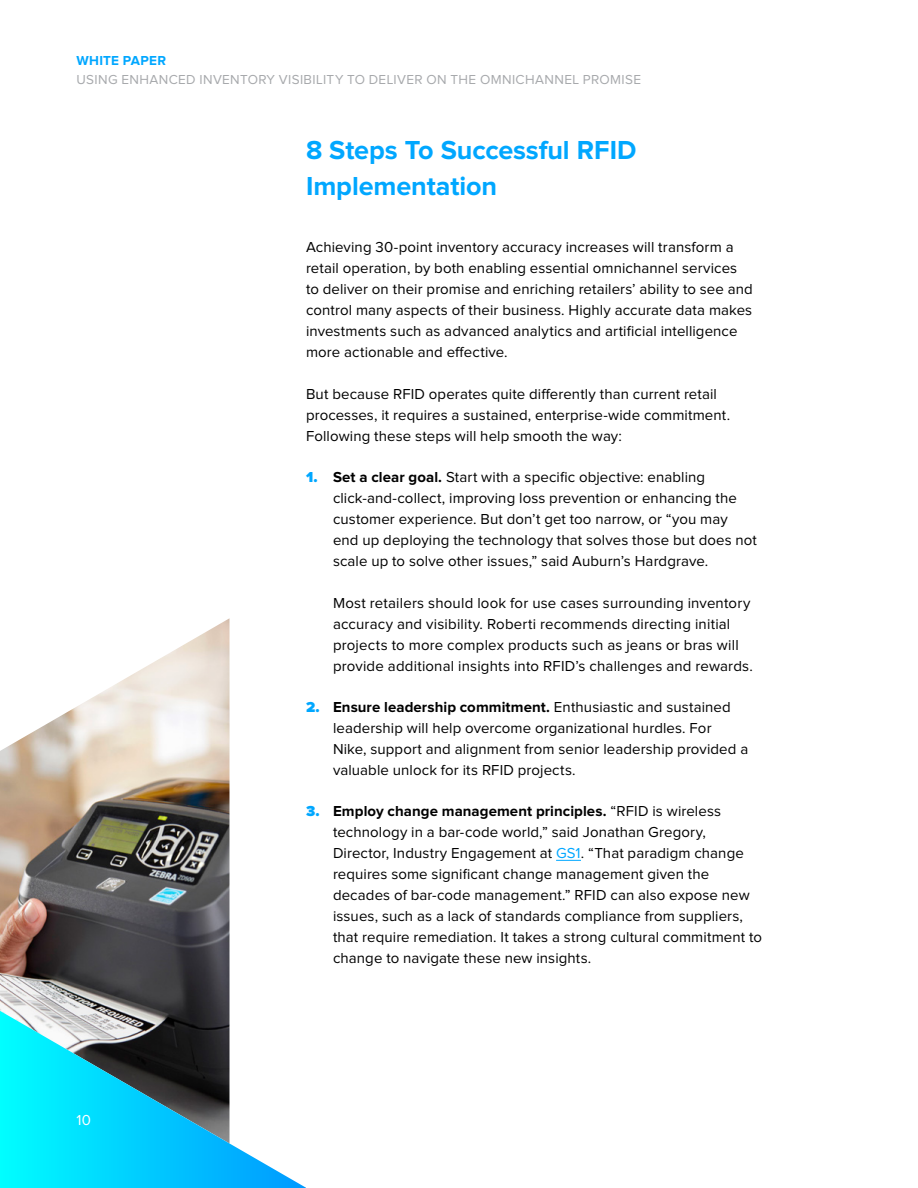
<style>
.page{position:relative;width:918px;height:1188px;background:#fff}
.page>*{position:absolute;margin:0;border:0;box-sizing:border-box;transform-origin:0 0}
.t1{font:700 27px/36px "Proxima Nova";letter-spacing:-.005em;color:#00a7ff}
.t2{font:15px/21px "Proxima Nova";letter-spacing:.005em;color:#000}
.t3{font:15px "Proxima Nova";color:#fff}
.t4{font:13.5px "Proxima Nova";letter-spacing:.03em;color:#a7a9ac}
.t5{font:700 13.5px "Proxima Nova";letter-spacing:.02em;color:#00a7ff}
.s1{font-weight:900;color:#00a7ff}
.s2{font-weight:700}
.s3{color:#00a7ff}
</style>
<div class="page">
<img style="left:0;top:618px;width:230px;height:393px">
<svg style="left:0;top:1011px;width:306px;height:177px"></svg>
<svg style="left:556px;top:860px;width:25px;height:1px"></svg>
<p class="t5" style="left:76px;top:54px;width:91px">WHITE PAPER</p>
<p class="t4" style="left:76px;top:73px;width:566px">USING ENHANCED INVENTORY VISIBILITY TO DELIVER ON THE OMNICHANNEL PROMISE</p>
<h1 class="t1" style="left:306px;top:134px;width:332px">8 Steps To Successful RFID<br>Implementation</h1>
<p class="t3" style="left:76px;top:1113px;width:16px">10</p>
<p class="t2" style="left:306px;top:237px;width:448px">Achieving 30-point inventory accuracy increases will transform a retail operation, by both enabling essential omnichannel services to deliver on their promise and enriching retailers’ ability to see and control many aspects of their business. Highly accurate data makes investments such as advanced analytics and artificial intelligence more actionable and effective.</p>
<p class="t2" style="left:306px;top:384px;width:426px">But because RFID operates quite differently than current retail processes, it requires a sustained, enterprise-wide commitment.<br>Following these steps will help smooth the way:</p>
<p class="t2" style="left:333px;top:467px;width:426px;text-indent:-27px"><span class="s1">1.</span> <span class="s2">Set a clear goal.</span> Start with a specific objective: enabling click-and-collect, improving loss prevention or enhancing the customer experience. But don’t get too narrow, or “you may end up deploying the technology that solves those but does not scale up to solve other issues,” said Auburn’s Hardgrave.</p>
<p class="t2" style="left:333px;top:593px;width:421px">Most retailers should look for use cases surrounding inventory accuracy and visibility. Roberti recommends directing initial projects to more complex products such as jeans or bras will provide additional insights into RFID’s challenges and rewards.</p>
<p class="t2" style="left:333px;top:697px;width:417px;text-indent:-27px"><span class="s1">2.</span> <span class="s2">Ensure leadership commitment.</span> Enthusiastic and sustained leadership will help overcome organizational hurdles. For Nike, support and alignment from senior leadership provided a valuable unlock for its RFID projects.</p>
<p class="t2" style="left:333px;top:801px;width:431px;text-indent:-27px"><span class="s1">3.</span> <span class="s2">Employ change management principles.</span> “RFID is wireless technology in a bar-code world,” said Jonathan Gregory, Director, Industry Engagement at <span class="s3">GS1</span>. “That paradigm change requires some significant change management given the decades of bar-code management.” RFID can also expose new issues, such as a lack of standards compliance from suppliers, that require remediation. It takes a strong cultural commitment to change to navigate these new insights.</p>
</div>
